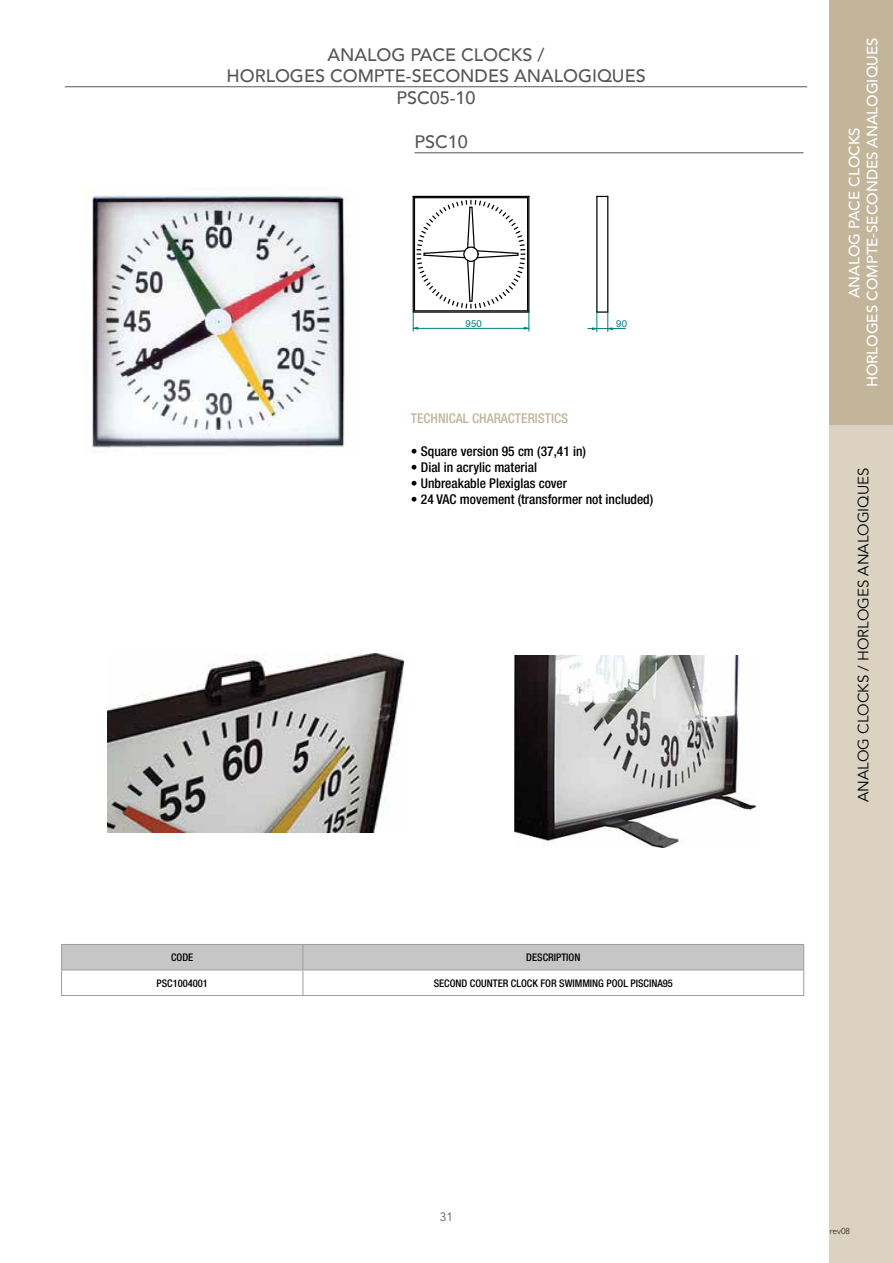
<style>
.page{position:relative;width:893px;height:1263px;background:#fff}
.page>*{position:absolute;margin:0;border:0;box-sizing:border-box;transform-origin:0 0}
.t1{font:500 18px/21.6px "Avenir";color:#575756;text-align:center}
.t2{font:500 15px/18px "Avenir";color:#fff;text-align:center}
.t3{font:15px "Avenir";color:#000}
.t4{font:500 condensed 13.5px "Helvetica Neue";color:#000}
.t5{font:500 condensed 13.5px "Helvetica Neue";color:#c2b59a}
.t6{font:12px "Avenir";color:#575756}
.t7{font:500 condensed 10.5px "Helvetica Neue";color:#000}
.t8{font:9.75px "Helvetica";color:#008080}
.t9{font:300 9px "Gill Sans";color:#000}
</style>
<div class="page">
<div style="left:829px;top:374px;width:64px;height:889px;background:#dbd2c2"></div>
<div style="left:829px;top:0;width:64px;height:425px;background:#c2b59a"></div>
<hr style="left:65px;top:86px;width:742px;height:1px;background:#575756">
<hr style="left:414px;top:152px;width:389px;height:1px;background:#575756">
<svg style="left:61px;top:944px;width:743px;height:51px"></svg>
<hr style="left:61px;top:995px;width:242px;height:1px;background:#9d9d9c">
<hr style="left:303px;top:995px;width:501px;height:1px;background:#9d9d9c">
<img style="left:92px;top:195px;width:253px;height:253px">
<hr style="left:528px;top:196px;width:1px;height:116px;background:#000">
<hr style="left:413px;top:196px;width:116px;height:1px;background:#000">
<hr style="left:413px;top:196px;width:1px;height:116px;background:#000">
<hr style="left:414px;top:198px;width:1px;height:113px;background:#000">
<hr style="left:527px;top:197px;width:1px;height:114px;background:#000">
<hr style="left:414px;top:197px;width:114px;height:1px;background:#000">
<hr style="left:596px;top:196px;width:1px;height:116px;background:#000">
<hr style="left:607px;top:196px;width:1px;height:116px;background:#000">
<svg style="left:412px;top:200px;width:118px;height:131px"></svg>
<hr style="left:413px;top:328px;width:116px;height:1px;background:#008080">
<svg style="left:592px;top:311px;width:21px;height:21px"></svg>
<hr style="left:588px;top:328px;width:37px;height:1px;background:#008080">
<img style="left:107px;top:654px;width:297px;height:179px">
<img style="left:515px;top:656px;width:240px;height:192px">
<h1 class="t1" style="left:226px;top:42px;width:421px">ANALOG PACE CLOCKS /<br>HORLOGES COMPTE-SECONDES ANALOGIQUES<br>PSC05-10</h1>
<h1 class="t1" style="left:414px;top:130px;width:55px">PSC10</h1>
<p class="t8" style="left:466px;top:316px;width:18px">950</p>
<p class="t8" style="left:616px;top:316px;width:12px">90</p>
<p class="t5" style="left:411px;top:410px;width:159px">TECHNICAL CHARACTERISTICS</p>
<p class="t4" style="left:411px;top:443px;width:177px">• Square version 95 cm (37,41 in)</p>
<p class="t4" style="left:411px;top:459px;width:128px">• Dial in acrylic material</p>
<p class="t4" style="left:411px;top:475px;width:158px">• Unbreakable Plexiglas cover</p>
<p class="t4" style="left:411px;top:491px;width:244px">• 24 VAC movement (transformer not included)</p>
<p class="t7" style="left:171px;top:951px;width:24px">CODE</p>
<p class="t7" style="left:526px;top:951px;width:56px">DESCRIPTION</p>
<p class="t7" style="left:157px;top:977px;width:53px">PSC1004001</p>
<p class="t7" style="left:434px;top:977px;width:241px">SECOND COUNTER CLOCK FOR SWIMMING POOL PISCINA95</p>
<p class="t6" style="left:440px;top:1210px;width:15px">31</p>
<p class="t2" style="left:844px;top:387px;width:351px;rotate:-90deg">ANALOG PACE CLOCKS<br>HORLOGES COMPTE-SECONDES ANALOGIQUES</p>
<p class="t3" style="left:854px;top:802px;width:336px;rotate:-90deg">ANALOG CLOCKS / HORLOGES ANALOGIQUES</p>
<p class="t9" style="left:830px;top:1224px;width:22px">rev08</p>
</div>
